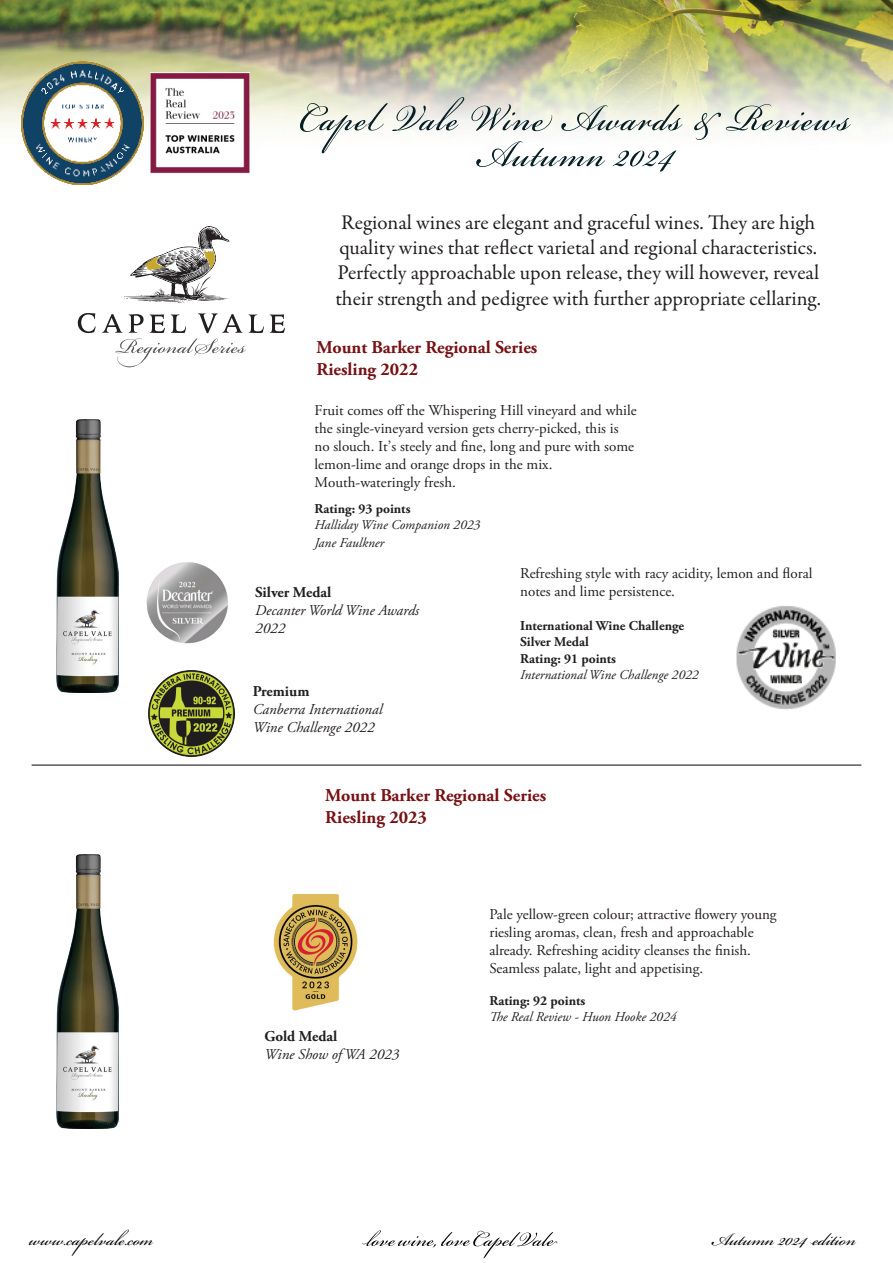
<style>
.page{position:relative;width:893px;height:1263px;background:#fff}
.page>*{position:absolute;margin:0;border:0;box-sizing:border-box;transform-origin:0 0}
.t1{font:57.75px "Bickham Script Pro";letter-spacing:.025em;color:#051f24;scale:.91 1}
.t2{font:27px "Bickham Script Pro";color:#040503}
.t3{font:21px/25.2px "Garamond Premr Pro";color:#231f20}
.t4{font:700 18px/21.6px "Adobe Garamond Pro";color:#771114}
.t5{font:15px/18px "Adobe Garamond Pro";color:#231f20}
.t6{font:italic 15px/18px "Adobe Garamond Pro";color:#231f20}
.t7{font:700 15px "Adobe Garamond Pro";color:#231f20}
.t8{font:italic 13.5px/18px "Adobe Garamond Pro";color:#231f20}
.t9{font:700 13.5px/16.2px "Adobe Garamond Pro";color:#231f20}
</style>
<div class="page">
<img style="left:0;top:0;width:893px;height:185px">
<svg style="left:362px;top:1230px;width:195px;height:28px"></svg>
<svg style="left:78px;top:313px;width:18px;height:20px"></svg>
<svg style="left:270px;top:314px;width:15px;height:19px"></svg>
<svg style="left:102px;top:313px;width:162px;height:54px"></svg>
<svg style="left:121px;top:226px;width:109px;height:77px"></svg>
<img style="left:56px;top:419px;width:62px;height:274px">
<hr style="left:32px;top:765px;width:829px;height:1px;background:#040503">
<img style="left:56px;top:854px;width:62px;height:274px">
<img style="left:21px;top:62px;width:123px;height:122px">
<img style="left:151px;top:73px;width:99px;height:100px">
<img style="left:736px;top:606px;width:100px;height:104px">
<img style="left:146px;top:562px;width:82px;height:82px">
<img style="left:149px;top:670px;width:86px;height:86px">
<img style="left:273px;top:893px;width:85px;height:118px">
<h1 class="t1" style="left:299px;top:76px;width:607px">Capel Vale Wine Awards &amp; Reviews</h1>
<h1 class="t1" style="left:475px;top:112px;width:220px">Autumn 2024</h1>
<p class="t3" style="left:335px;top:210px;width:487px">Regional wines are elegant and graceful wines. They are high quality wines that reflect varietal and regional characteristics.<br>Perfectly approachable upon release, they will however, reveal their strength and pedigree with further appropriate cellaring.</p>
<p class="t4" style="left:316px;top:337px;width:222px">Mount Barker Regional Series<br>Riesling 2022</p>
<p class="t5" style="left:315px;top:401px;width:324px">Fruit comes off the Whispering Hill vineyard and while the single-vineyard version gets cherry-picked, this is no slouch. It’s steely and fine, long and pure with some lemon-lime and orange drops in the mix.<br>Mouth-wateringly fresh.</p>
<p class="t9" style="left:315px;top:501px;width:97px">Rating: 93 points</p>
<p class="t8" style="left:315px;top:516px;width:167px">Halliday Wine Companion 2023<br>Jane Faulkner</p>
<p class="t7" style="left:255px;top:583px;width:78px">Silver Medal</p>
<p class="t6" style="left:255px;top:602px;width:165px">Decanter World Wine Awards<br>2022</p>
<p class="t7" style="left:253px;top:683px;width:58px">Premium</p>
<p class="t6" style="left:253px;top:701px;width:131px">Canberra International<br>Wine Challenge 2022</p>
<p class="t5" style="left:520px;top:565px;width:294px">Refreshing style with racy acidity, lemon and floral notes and lime persistence.</p>
<p class="t9" style="left:520px;top:618px;width:166px">International Wine Challenge<br>Silver Medal<br>Rating: 91 points</p>
<p class="t8" style="left:520px;top:666px;width:180px">International Wine Challenge 2022</p>
<p class="t4" style="left:325px;top:785px;width:222px">Mount Barker Regional Series<br>Riesling 2023</p>
<p class="t7" style="left:264px;top:1027px;width:74px">Gold Medal</p>
<p class="t6" style="left:264px;top:1046px;width:136px">Wine Show of WA 2023</p>
<p class="t5" style="left:489px;top:905px;width:289px">Pale yellow-green colour; attractive flowery young riesling aromas, clean, fresh and approachable already. Refreshing acidity cleanses the finish.<br>Seamless palate, light and appetising.</p>
<p class="t9" style="left:489px;top:993px;width:97px">Rating: 92 points</p>
<p class="t8" style="left:489px;top:1008px;width:189px">The Real Review - Huon Hooke 2024</p>
<h2 class="t2" style="left:29px;top:1220px;width:126px">www.capelvale.com</h2>
<h2 class="t2" style="left:711px;top:1220px;width:145px">Autumn 2024 edition</h2>
</div>
